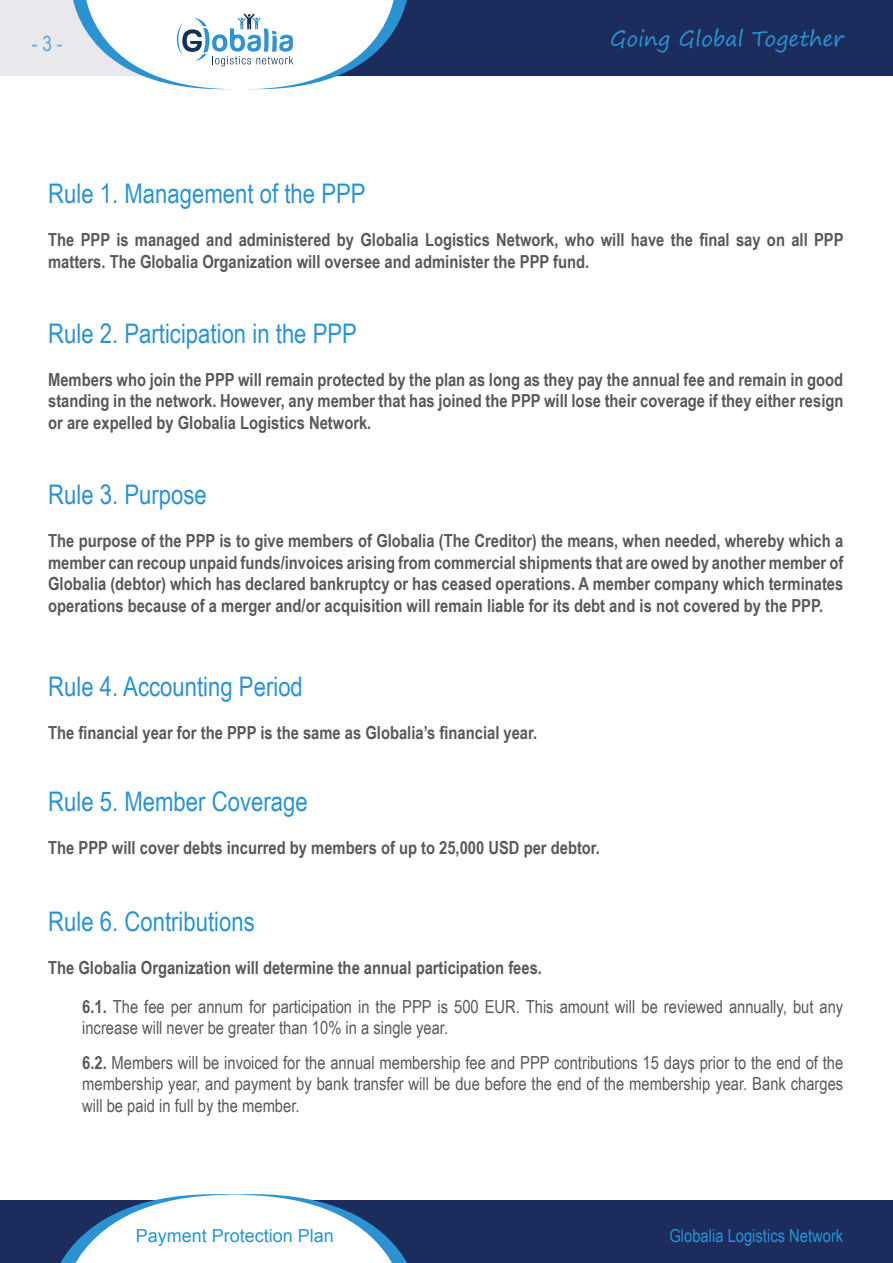
<style>
.page{position:relative;width:893px;height:1263px;background:#fff}
.page>*{position:absolute;margin:0;border:0;box-sizing:border-box;transform-origin:0 0}
.t1{font:27px "Arial Narrow";color:#2b93d1}
.t2{font:21px "Segoe Print";color:#2b93d1}
.t3{font:21px "Arial Narrow";color:#61a3d9}
.t4{font:700 18px/21.6px "Arial Narrow";color:#58595b;text-align:justify}
.t5{font:18px/38.5px "Arial Narrow";color:#58595b}
.t6{font:18px "Arial Narrow";color:#2b93d1}
.t7{font:18px "Arial";color:#2b93d1}
.s1{font-weight:700}
</style>
<div class="page">
<div style="left:0;top:1200px;width:893px;height:63px;background:#1c2c5d"></div>
<div style="left:0;top:0;width:160px;height:76px;background:#e9e8ed"></div>
<div style="left:241px;top:0;width:652px;height:76px;background:#1c2c5d"></div>
<svg style="left:73px;top:0;width:334px;height:89px"></svg>
<svg style="left:60px;top:1194px;width:347px;height:69px"></svg>
<p class="t3" style="left:32px;top:28px;width:32px">- 3 -</p>
<p class="t2" style="left:610px;top:20px;width:235px">Going Global Together</p>
<h1 class="t1" style="left:48px;top:174px;width:319px">Rule 1. Management of the PPP</h1>
<p class="t4" style="left:48px;top:228px;width:797px">The PPP is managed and administered by Globalia Logistics Network, who will have the final say on all PPP matters. The Globalia Organization will oversee and administer the PPP fund.</p>
<h1 class="t1" style="left:48px;top:314px;width:310px">Rule 2. Participation in the PPP</h1>
<p class="t4" style="left:48px;top:368px;width:797px">Members who join the PPP will remain protected by the plan as long as they pay the annual fee and remain in good standing in the network. However, any member that has joined the PPP will lose their coverage if they either resign or are expelled by Globalia Logistics Network.</p>
<h1 class="t1" style="left:48px;top:475px;width:160px">Rule 3. Purpose</h1>
<p class="t4" style="left:48px;top:529px;width:797px">The purpose of the PPP is to give members of Globalia (The Creditor) the means, when needed, whereby which a member can recoup unpaid funds/invoices arising from commercial shipments that are owed by another member of Globalia (debtor) which has declared bankruptcy or has ceased operations. A member company which terminates operations because of a merger and/or acquisition will remain liable for its debt and is not covered by the PPP.</p>
<h1 class="t1" style="left:48px;top:666px;width:256px">Rule 4. Accounting Period</h1>
<p class="t4" style="left:48px;top:721px;width:491px">The financial year for the PPP is the same as Globalia’s financial year.</p>
<h1 class="t1" style="left:48px;top:782px;width:261px">Rule 5. Member Coverage</h1>
<p class="t4" style="left:48px;top:836px;width:553px">The PPP will cover debts incurred by members of up to 25,000 USD per debtor.</p>
<h1 class="t1" style="left:48px;top:902px;width:208px">Rule 6. Contributions</h1>
<p class="t5" style="left:82px;top:948px;width:763px;text-indent:-34px"><span class="s1">The Globalia Organization will determine the annual participation fees.<br>6.1.</span> The fee per annum for participation in the PPP is 500 EUR. This amount will be reviewed annually, but any</p>
<p class="t5" style="left:82px;top:1010px;width:763px;line-height:34.3px">increase will never be greater than 10% in a single year.<br><span class="s1">6.2.</span> Members will be invoiced for the annual membership fee and PPP contributions 15 days prior to the end of the</p>
<p class="t5" style="left:82px;top:1072px;width:763px;line-height:21.6px">membership year, and payment by bank transfer will be due before the end of the membership year. Bank charges will be paid in full by the member.</p>
<p class="t7" style="left:136px;top:1224px;width:200px">Payment Protection Plan</p>
<p class="t6" style="left:669px;top:1223px;width:175px">Globalia Logistics Network</p>
</div>
